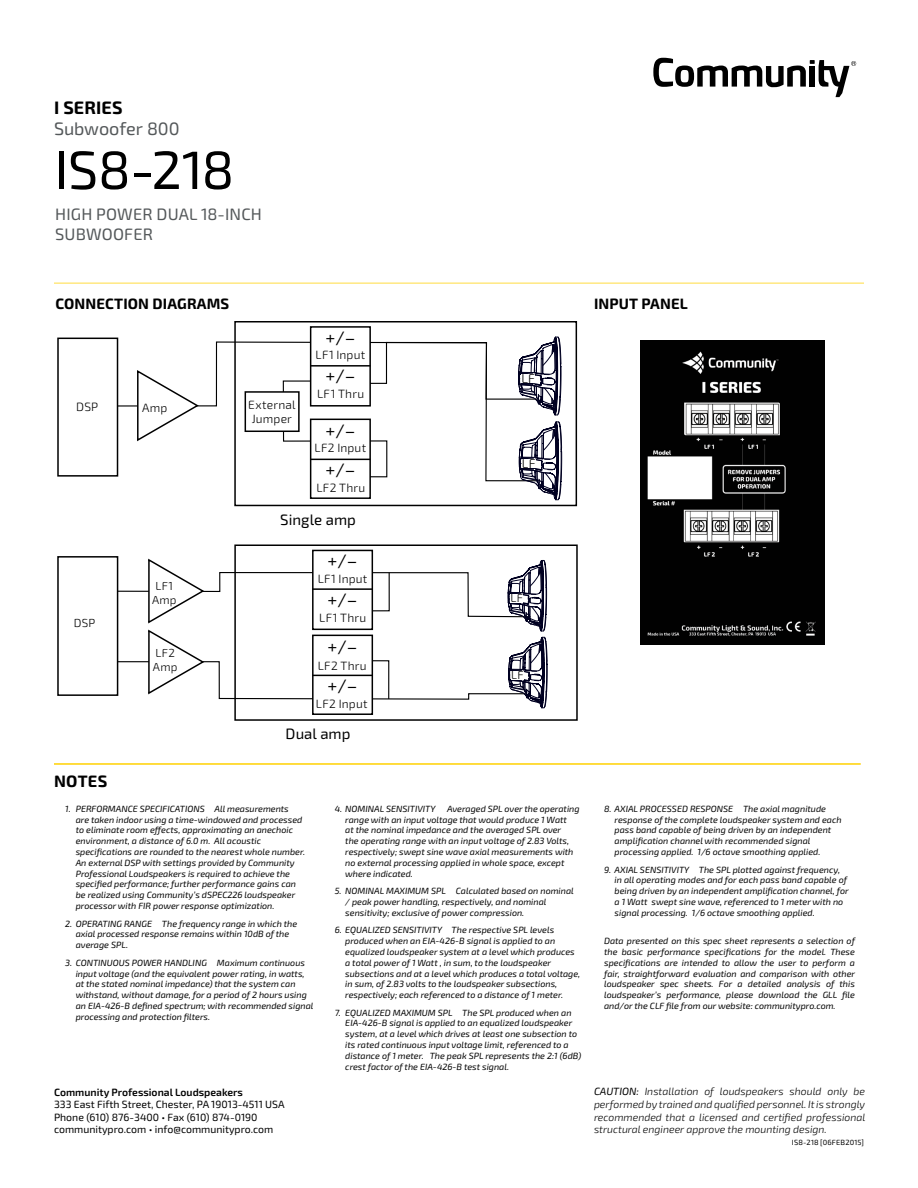
<style>
.page{position:relative;width:918px;height:1188px;background:#fff}
.page>*{position:absolute;margin:0;border:0;box-sizing:border-box;transform-origin:0 0}
.Model__-spec{font:54px "Exo 2.0";letter-spacing:-.005em;color:#000}
.t1{font:18px "Exo 2.0";color:#000}
.Call-outs_L{font:18px "Exo 2.0";letter-spacing:-.005em;color:#54585a}
.Call-outs_L-2{font:700 18px "Exo 2.0";letter-spacing:.005em;color:#000}
.Product_description{font:16.5px "Exo 2.0";letter-spacing:.01em;color:#54585a}
.Heading-11pt{font:700 16.5px "Exo 2.0";letter-spacing:.015em;color:#000}
.Heading-10pt{font:700 15px "Exo 2.0";letter-spacing:.01em;color:#000}
.caption-figures{font:15px "Exo 2.0";letter-spacing:.005em;color:#000}
.Call-outs_C__8_pt{font:300 12.9px "Exo 2.0";color:#000}
.Call-outs_C__8_pt-2{font:300 12px "Exo 2.0";letter-spacing:.02em;color:#000}
.Call-outs_C__8_pt-3{font:300 11.7px/14px "Exo 2.0";letter-spacing:.03em;color:#000}
.t2{font:italic 300 10.5px/12.6px "Exo 2.0";color:#000;text-align:justify}
.t3{font:10.5px/12.6px "Exo 2.0";color:#000}
.t4{font:600 10.5px "Exo 2.0";color:#000}
.Notes-numbered_footn{font:italic 9px/10.8px "Exo 2.0";color:#000}
.Warranty-6pt{font:italic 9px/10.8px "Exo 2.0";color:#000;text-align:justify}
.Table_text_-desc_w_i{font:7.5px "Exo 2.0";letter-spacing:.025em;color:#000}
.s1{font-weight:400}
</style>
<div class="page">
<hr style="left:54px;top:282px;width:810px;height:2px;background:#ffe880">
<svg style="left:653px;top:58px;width:203px;height:39px"></svg>
<hr style="left:54px;top:763px;width:807px;height:2px;background:#ffd100">
<img style="left:640px;top:340px;width:184px;height:305px">
<div style="left:234px;top:321px;width:343px;height:185px;border:2px solid #000"></div>
<svg style="left:95px;top:337px;width:467px;height:163px"></svg>
<div style="left:245px;top:392px;width:54px;height:39px;background:#fff"></div>
<div style="left:245px;top:391px;width:55px;height:41px;border:2px solid #000"></div>
<div style="left:311px;top:419px;width:59px;height:79px;background:#fff"></div>
<div style="left:310px;top:419px;width:61px;height:80px;border:2px solid #000"></div>
<div style="left:311px;top:327px;width:59px;height:79px;background:#fff"></div>
<div style="left:310px;top:326px;width:61px;height:81px;border:2px solid #000"></div>
<hr style="left:310px;top:459px;width:60px;height:1px;background:#000">
<hr style="left:310px;top:365px;width:60px;height:2px;background:#000">
<div style="left:234px;top:544px;width:344px;height:177px;border:2px solid #000"></div>
<div style="left:57px;top:556px;width:61px;height:140px;border:2px solid #000"></div>
<div style="left:312px;top:635px;width:61px;height:80px;border:2px solid #000"></div>
<svg style="left:99px;top:557px;width:449px;height:151px"></svg>
<div style="left:313px;top:550px;width:59px;height:79px;background:#fff"></div>
<div style="left:312px;top:550px;width:61px;height:80px;border:2px solid #000"></div>
<hr style="left:313px;top:588px;width:60px;height:2px;background:#000">
<p class="Call-outs_L-2" style="left:54px;top:96px;width:70px">I SERIES</p>
<p class="Call-outs_L" style="left:54px;top:118px;width:127px">Subwoofer 800</p>
<p class="Model__-spec" style="left:54px;top:139px;width:182px">IS8-218</p>
<p class="Product_description" style="left:55px;top:205px;width:208px">HIGH POWER DUAL 18-INCH</p>
<p class="Product_description" style="left:55px;top:224px;width:99px">SUBWOOFER</p>
<p class="Heading-10pt" style="left:55px;top:295px;width:175px">CONNECTION DIAGRAMS</p>
<p class="Heading-10pt" style="left:594px;top:295px;width:95px">INPUT PANEL</p>
<p class="Call-outs_C__8_pt-2" style="left:76px;top:399px;width:24px">DSP</p>
<p class="Call-outs_C__8_pt-2" style="left:142px;top:401px;width:27px">Amp</p>
<p class="Call-outs_C__8_pt-3" style="left:74px;top:616px;width:23px">DSP</p>
<p class="Call-outs_C__8_pt-3" style="left:152px;top:579px;width:26px">LF1<br>Amp</p>
<p class="Call-outs_C__8_pt-3" style="left:153px;top:646px;width:26px">LF2<br>Amp</p>
<p class="Call-outs_C__8_pt-2" style="left:248px;top:397px;width:49px">External</p>
<p class="Call-outs_C__8_pt-2" style="left:252px;top:412px;width:42px">Jumper</p>
<p class="t1" style="left:325px;top:327px;width:31px">+/–</p>
<p class="t1" style="left:325px;top:365px;width:31px">+/–</p>
<p class="Call-outs_C__8_pt-2" style="left:316px;top:348px;width:51px">LF1 Input</p>
<p class="Call-outs_C__8_pt-2" style="left:317px;top:387px;width:49px">LF1 Thru</p>
<p class="t1" style="left:325px;top:420px;width:31px">+/–</p>
<p class="t1" style="left:325px;top:459px;width:31px">+/–</p>
<p class="Call-outs_C__8_pt-2" style="left:315px;top:441px;width:53px">LF2 Input</p>
<p class="Call-outs_C__8_pt-2" style="left:316px;top:481px;width:50px">LF2 Thru</p>
<p class="caption-figures" style="left:280px;top:511px;width:77px">Single amp</p>
<p class="t1" style="left:328px;top:550px;width:31px">+/–</p>
<p class="t1" style="left:328px;top:589px;width:31px">+/–</p>
<p class="Call-outs_C__8_pt-2" style="left:318px;top:572px;width:51px">LF1 Input</p>
<p class="Call-outs_C__8_pt-2" style="left:319px;top:611px;width:49px">LF1 Thru</p>
<p class="t1" style="left:328px;top:636px;width:31px">+/–</p>
<p class="t1" style="left:328px;top:675px;width:31px">+/–</p>
<p class="Call-outs_C__8_pt-2" style="left:318px;top:659px;width:50px">LF2 Thru</p>
<p class="Call-outs_C__8_pt-2" style="left:316px;top:697px;width:53px">LF2 Input</p>
<p class="caption-figures" style="left:286px;top:725px;width:66px">Dual amp</p>
<p class="Call-outs_C__8_pt" style="left:521px;top:371px;width:15px">LF</p>
<p class="Call-outs_C__8_pt" style="left:522px;top:456px;width:15px">LF</p>
<p class="Call-outs_C__8_pt-3" style="left:511px;top:592px;width:14px">LF</p>
<p class="Call-outs_C__8_pt-3" style="left:511px;top:668px;width:14px">LF</p>
<p class="Heading-11pt" style="left:54px;top:772px;width:55px">NOTES</p>
<p class="Notes-numbered_footn" style="left:76px;top:803px;width:231px;text-indent:-10px">1. PERFORMANCE SPECIFICATIONS All measurements<br>are taken indoor using a time-windowed and processed to eliminate room effects, approximating an anechoic environment, a distance of 6.0 m. All acoustic specifications are rounded to the nearest whole number.<br>An external DSP with settings provided by Community Professional Loudspeakers is required to achieve the specified performance; further performance gains can be realized using Community’s dSPEC226 loudspeaker processor with FIR power response optimization.</p>
<p class="Notes-numbered_footn" style="left:76px;top:918px;width:223px;text-indent:-10px">2. OPERATING RANGE The frequency range in which the axial processed response remains within 10dB of the average SPL.</p>
<p class="Notes-numbered_footn" style="left:76px;top:957px;width:239px;text-indent:-10px">3. CONTINUOUS POWER HANDLING Maximum continuous input voltage (and the equivalent power rating, in watts, at the stated nominal impedance) that the system can withstand, without damage, for a period of 2 hours using an EIA-426-B defined spectrum; with recommended signal processing and protection filters.</p>
<p class="t4" style="left:54px;top:1086px;width:191px">Community Professional Loudspeakers</p>
<p class="t3" style="left:54px;top:1098px;width:232px">333 East Fifth Street, Chester, PA 19013-4511 USA<br>Phone (610) 876-3400 • Fax (610) 874-0190 communitypro.com • info@communitypro.com</p>
<p class="Notes-numbered_footn" style="left:335px;top:803px;width:102px">4. NOMINAL SENSITIVITY</p>
<p class="Notes-numbered_footn" style="left:345px;top:803px;width:236px;text-indent:102px">Averaged SPL over the operating range with an input voltage that would produce 1 Watt<br>at the nominal impedance and the averaged SPL over<br>the operating range with an input voltage of 2.83 Volts, respectively; swept sine wave axial measurements with no external processing applied in whole space, except where indicated.</p>
<p class="Notes-numbered_footn" style="left:345px;top:886px;width:230px;text-indent:-10px">5. NOMINAL MAXIMUM SPL Calculated based on nominal / peak power handling, respectively, and nominal sensitivity; exclusive of power compression.</p>
<p class="Notes-numbered_footn" style="left:345px;top:925px;width:237px;text-indent:-10px">6. EQUALIZED SENSITIVITY The respective SPL levels produced when an EIA-426-B signal is applied to an equalized loudspeaker system at a level which produces a total power of 1 Watt , in sum, to the loudspeaker subsections and at a level which produces a total voltage, in sum, of 2.83 volts to the loudspeaker subsections, respectively; each referenced to a distance of 1 meter.</p>
<p class="Notes-numbered_footn" style="left:345px;top:1007px;width:237px;text-indent:-10px">7. EQUALIZED MAXIMUM SPL The SPL produced when an EIA-426-B signal is applied to an equalized loudspeaker system, at a level which drives at least one subsection to its rated continuous input voltage limit, referenced to a distance of 1 meter. The peak SPL represents the 2:1 (6dB) crest factor of the EIA-426-B test signal.</p>
<p class="Notes-numbered_footn" style="left:615px;top:803px;width:228px;text-indent:-10px">8. AXIAL PROCESSED RESPONSE The axial magnitude response of the complete loudspeaker system and each pass band capable of being driven by an independent amplification channel with recommended signal processing applied. 1/6 octave smoothing applied.</p>
<p class="Notes-numbered_footn" style="left:615px;top:864px;width:236px;text-indent:-10px">9. AXIAL SENSITIVITY The SPL plotted against frequency, in all operating modes and for each pass band capable of being driven by an independent amplification channel, for a 1 Watt swept sine wave, referenced to 1 meter with no signal processing. 1/6 octave smoothing applied.</p>
<p class="Warranty-6pt" style="left:604px;top:936px;width:252px">Data presented on this spec sheet represents a selection of the basic performance specifications for the model. These specifications are intended to allow the user to perform a fair, straightforward evaluation and comparison with other loudspeaker spec sheets. For a detailed analysis of this loudspeaker’s performance, please download the GLL file and/or the CLF file from our website: communitypro.com.</p>
<p class="t2" style="left:594px;top:1086px;width:273px"><span class="s1">CAUTION:</span> Installation of loudspeakers should only be performed by trained and qualified personnel. It is strongly recommended that a licensed and certified professional structural engineer approve the mounting design.</p>
<p class="Table_text_-desc_w_i" style="left:792px;top:1138px;width:74px">IS8-218 [06FEB2015]</p>
</div>
